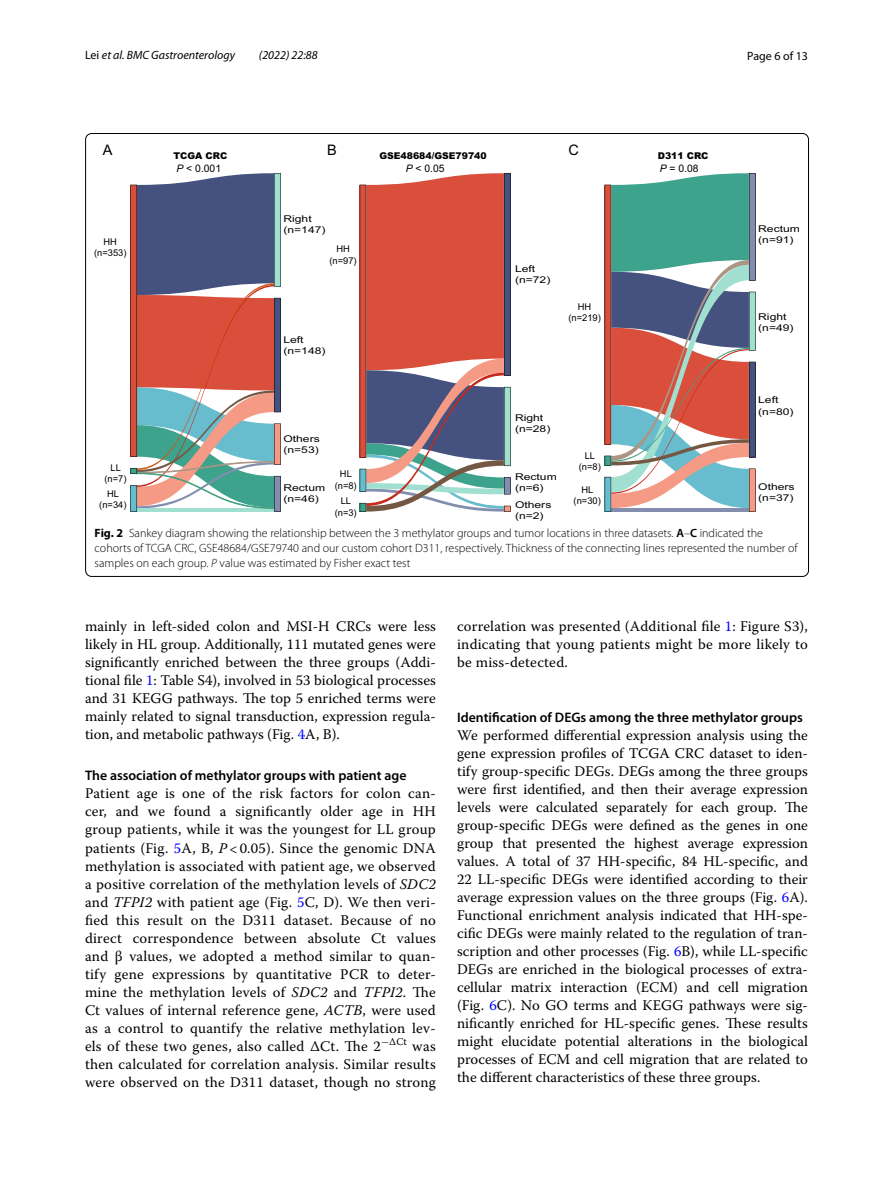
<style>
.page{position:relative;width:893px;height:1187px;background:#fff}
.page>*{position:absolute;margin:0;border:0;box-sizing:border-box;transform-origin:0 0}
.t1{font:14.7px/18px "Warnock Pro";letter-spacing:.01em;color:#000;text-align:justify}
.t2{font:14.55px "Arial";color:#000}
.t3{font:600 13.8px "Myriad Pro";color:#000}
.t4{font:300 12px/15px "Myriad Pro";color:#000}
.t5{font:italic 12px "Myriad Pro";color:#000}
.t6{font:12px "Myriad Pro";color:#000}
.t7{font:10.35px "Arial";color:#000}
.t8{font:9.3px/11.2px "Arial";color:#000;scale:1.3 1}
.t9{font:9.3px/11.2px "Arial";color:#000;text-align:center}
.t10{font:900 9.3px "Arial";color:#000}
.s1{font-style:normal}
.s2{font-style:italic}
.s3{font-weight:700}
.s4{font-weight:600}
.s5{color:#00f}
</style>
<div class="page">
<svg style="left:130px;top:173px;width:151px;height:339px;background:#947e84"></svg>
<svg style="left:360px;top:173px;width:151px;height:339px;background:#b56f6c"></svg>
<svg style="left:605px;top:173px;width:150px;height:339px;background:#8f908d"></svg>
<p class="t5" style="left:85px;top:48px;width:151px"><span class="s1">Lei</span> et al. BMC Gastroenterology</p>
<p class="t5" style="left:259px;top:48px;width:60px">(2022) 22:88</p>
<p class="t6" style="left:747px;top:48px;width:62px">Page 6 of 13</p>
<p class="t2" style="left:103px;top:140px;width:11px">A</p>
<p class="t2" style="left:327px;top:140px;width:11px">B</p>
<p class="t2" style="left:569px;top:140px;width:12px">C</p>
<p class="t10" style="left:173px;top:149px;width:55px">TCGA CRC</p>
<p class="t10" style="left:379px;top:149px;width:109px">GSE48684/GSE79740</p>
<p class="t10" style="left:658px;top:149px;width:52px">D311 CRC</p>
<p class="t9" style="left:94px;top:236px;width:34px">HH (n=353)</p>
<p class="t9" style="left:104px;top:462px;width:24px">LL (n=7)</p>
<p class="t9" style="left:99px;top:488px;width:29px">HL (n=34)</p>
<p class="t7" style="left:177px;top:162px;width:46px"><span class="s2">P</span> &lt; 0.001</p>
<p class="t7" style="left:406px;top:162px;width:40px"><span class="s2">P</span> &lt; 0.05</p>
<p class="t7" style="left:660px;top:162px;width:40px"><span class="s2">P</span> = 0.08</p>
<p class="t8" style="left:283px;top:213px;width:34px">Right (n=147)</p>
<p class="t9" style="left:330px;top:244px;width:29px">HH (n=97)</p>
<p class="t8" style="left:283px;top:334px;width:34px">Left (n=148)</p>
<p class="t8" style="left:283px;top:433px;width:29px">Others (n=53)</p>
<p class="t8" style="left:283px;top:482px;width:34px">Rectum (n=46)</p>
<p class="t9" style="left:335px;top:468px;width:24px">HL (n=8)</p>
<p class="t9" style="left:335px;top:495px;width:24px">LL (n=3)</p>
<p class="t8" style="left:515px;top:263px;width:29px">Left (n=72)</p>
<p class="t9" style="left:568px;top:301px;width:34px">HH (n=219)</p>
<p class="t8" style="left:515px;top:412px;width:29px">Right (n=28)</p>
<p class="t8" style="left:515px;top:471px;width:34px">Rectum (n=6)</p>
<p class="t8" style="left:515px;top:499px;width:29px">Others (n=2)</p>
<p class="t9" style="left:579px;top:450px;width:24px">LL (n=8)</p>
<p class="t9" style="left:574px;top:484px;width:29px">HL (n=30)</p>
<p class="t8" style="left:758px;top:223px;width:34px">Rectum (n=91)</p>
<p class="t8" style="left:758px;top:311px;width:29px">Right (n=49)</p>
<p class="t8" style="left:758px;top:394px;width:29px">Left (n=80)</p>
<p class="t8" style="left:758px;top:481px;width:29px">Others (n=37)</p>
<p class="t4" style="left:95px;top:526px;width:704px"><span class="s3">Fig. 2</span> Sankey diagram showing the relationship between the 3 methylator groups and tumor locations in three datasets. <span class="s4">A</span>–<span class="s4">C</span> indicated the cohorts of TCGA CRC, GSE48684/GSE79740 and our custom cohort D311, respectively. Thickness of the connecting lines represented the number of samples on each group. <span class="s2">P</span> value was estimated by Fisher exact test</p>
<p class="t1" style="left:85px;top:616px;width:352px">mainly in left-sided colon and MSI-H CRCs were less likely in HL group. Additionally, 111 mutated genes were significantly enriched between the three groups (Addi&shy;tional file <span class="s5">1</span>: Table S4), involved in 53 biological processes and 31 KEGG pathways. The top 5 enriched terms were mainly related to signal transduction, expression regula&shy;tion, and metabolic pathways (Fig. <span class="s5">4</span>A, B).</p>
<p class="t3" style="left:85px;top:767px;width:323px">The association of methylator groups with patient age</p>
<p class="t1" style="left:85px;top:784px;width:352px">Patient age is one of the risk factors for colon can&shy;cer, and we found a significantly older age in HH group patients, while it was the youngest for LL group patients (Fig. <span class="s5">5</span>A, B, <span class="s2">P</span> &lt; 0.05). Since the genomic DNA methylation is associated with patient age, we observed a positive correlation of the methylation levels of <span class="s2">SDC2 </span>and <span class="s2">TFPI2</span> with patient age (Fig. <span class="s5">5</span>C, D). We then veri&shy;fied this result on the D311 dataset. Because of no direct correspondence between absolute Ct values and β values, we adopted a method similar to quan&shy;tify gene expressions by quantitative PCR to deter&shy;mine the methylation levels of <span class="s2">SDC2</span> and <span class="s2">TFPI2</span>. The Ct values of internal reference gene, <span class="s2">ACTB</span>, were used as a control to quantify the relative methylation lev&shy;els of these two genes, also called ΔCt. The 2<sup>−</sup><sup>ΔCt</sup> was then calculated for correlation analysis. Similar results were observed on the D311 dataset, though no strong</p>
<p class="t1" style="left:457px;top:616px;width:352px">correlation was presented (Additional file <span class="s5">1</span>: Figure S3), indicating that young patients might be more likely to be miss-detected.</p>
<p class="t3" style="left:457px;top:708px;width:347px">Identification of DEGs among the three methylator groups</p>
<p class="t1" style="left:457px;top:725px;width:352px">We performed differential expression analysis using the gene expression profiles of TCGA CRC dataset to iden&shy;tify group-specific DEGs. DEGs among the three groups were first identified, and then their average expression levels were calculated separately for each group. The group-specific DEGs were defined as the genes in one group that presented the highest average expression values. A total of 37 HH-specific, 84 HL-specific, and 22 LL-specific DEGs were identified according to their average expression values on the three groups (Fig. <span class="s5">6</span>A).<br>Functional enrichment analysis indicated that HH-spe&shy;cific DEGs were mainly related to the regulation of tran&shy;scription and other processes (Fig. <span class="s5">6</span>B), while LL-specific DEGs are enriched in the biological processes of extra&shy;cellular matrix interaction (ECM) and cell migration (Fig. <span class="s5">6</span>C). No GO terms and KEGG pathways were sig&shy;nificantly enriched for HL-specific genes. These results might elucidate potential alterations in the biological processes of ECM and cell migration that are related to the different characteristics of these three groups.</p>
</div>
